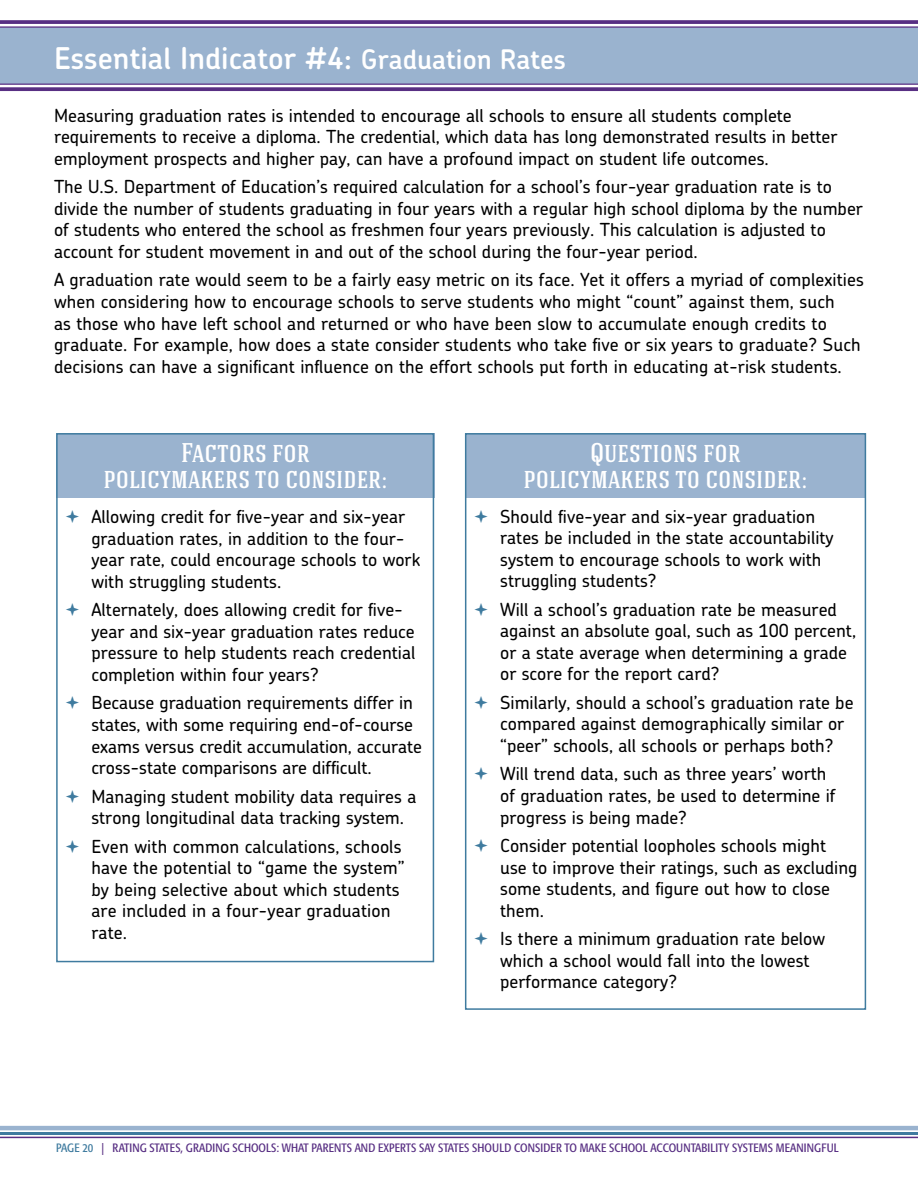
<style>
.page{position:relative;width:918px;height:1188px;background:#fff}
.page>*{position:absolute;margin:0;border:0;box-sizing:border-box;transform-origin:0 0}
.t1{font:600 30px "Chevin";color:#fff}
.t2{font:500 27px/25.5px "Hagin Caps";color:#fff;text-align:center}
.t3{font:500 18px/21.6px "Chevin";color:#000}
.t4{font:condensed 12px "Formata";color:#582f83}
.s1{font-size:27px}
.s2{color:#3f7b9f}
</style>
<div class="page">
<hr style="left:0;top:1126px;width:918px;height:4px;background:#9ab3cf">
<hr style="left:0;top:1132px;width:918px;height:3px;background:#3f7b9f">
<hr style="left:0;top:1137px;width:918px;height:1px;background:#582f83">
<div style="left:0;top:27px;width:918px;height:57px;background:#9ab3cf"></div>
<hr style="left:0;top:26px;width:918px;height:2px;background:#582f83">
<svg style="left:0;top:20px;width:918px;height:4px;background:#613b8a"></svg>
<hr style="left:0;top:84px;width:918px;height:1px;background:#582f83">
<svg style="left:0;top:87px;width:918px;height:4px;background:#643e8c"></svg>
<div style="left:56px;top:433px;width:378px;height:65px;background:#9ab3cf"></div>
<div style="left:56px;top:433px;width:378px;height:529px;border:2px solid #3f7b9f"></div>
<div style="left:465px;top:433px;width:400px;height:65px;background:#9ab3cf"></div>
<div style="left:465px;top:433px;width:401px;height:577px;border:2px solid #3f7b9f"></div>
<h1 class="t1" style="left:54px;top:39px;width:514px">Essential Indicator #4: <span class="s1">Graduation Rates</span></h1>
<p class="t3" style="left:54px;top:104px;width:785px">Measuring graduation rates is intended to encourage all schools to ensure all students complete requirements to receive a diploma. The credential, which data has long demonstrated results in better employment prospects and higher pay, can have a profound impact on student life outcomes.</p>
<p class="t3" style="left:54px;top:176px;width:810px">The U.S. Department of Education’s required calculation for a school’s four-year graduation rate is to divide the number of students graduating in four years with a regular high school diploma by the number of students who entered the school as freshmen four years previously. This calculation is adjusted to account for student movement in and out of the school during the four-year period.</p>
<p class="t3" style="left:54px;top:269px;width:811px">A graduation rate would seem to be a fairly easy metric on its face. Yet it offers a myriad of complexities when considering how to encourage schools to serve students who might “count” against them, such<br>as those who have left school and returned or who have been slow to accumulate enough credits to graduate. For example, how does a state consider students who take five or six years to graduate? Such decisions can have a significant influence on the effort schools put forth in educating at-risk students.</p>
<h2 class="t2" style="left:104px;top:439px;width:285px">Factors for<br>policymakers to consider:</h2>
<p class="t3" style="left:91px;top:505px;width:330px">Allowing credit for five-year and six-year graduation rates, in addition to the four&shy;year rate, could encourage schools to work with struggling students.</p>
<p class="t3" style="left:91px;top:599px;width:326px">Alternately, does allowing credit for five&shy;year and six-year graduation rates reduce pressure to help students reach credential completion within four years?</p>
<p class="t3" style="left:91px;top:692px;width:332px">Because graduation requirements differ in states, with some requiring end-of-course exams versus credit accumulation, accurate cross-state comparisons are difficult.</p>
<p class="t3" style="left:91px;top:785px;width:327px">Managing student mobility data requires a strong longitudinal data tracking system.</p>
<p class="t3" style="left:91px;top:835px;width:315px">Even with common calculations, schools have the potential to “game the system” by being selective about which students are included in a four-year graduation rate.</p>
<h2 class="t2" style="left:524px;top:439px;width:285px">Questions for policymakers to consider:</h2>
<p class="t3" style="left:500px;top:505px;width:335px">Should five-year and six-year graduation rates be included in the state accountability system to encourage schools to work with struggling students?</p>
<p class="t3" style="left:500px;top:598px;width:358px">Will a school’s graduation rate be measured against an absolute goal, such as 100 percent, or a state average when determining a grade or score for the report card?</p>
<p class="t3" style="left:500px;top:691px;width:355px">Similarly, should a school’s graduation rate be compared against demographically similar or “peer” schools, all schools or perhaps both?</p>
<p class="t3" style="left:500px;top:763px;width:337px">Will trend data, such as three years’ worth of graduation rates, be used to determine if progress is being made?</p>
<p class="t3" style="left:500px;top:834px;width:359px">Consider potential loopholes schools might<br>use to improve their ratings, such as excluding some students, and figure out how to close them.</p>
<p class="t3" style="left:500px;top:927px;width:327px">Is there a minimum graduation rate below which a school would fall into the lowest performance category?</p>
<p class="t4" style="left:56px;top:1141px;width:784px"><span class="s2">PAGE 20</span> | RATING STATES, GRADING SCHOOLS: WHAT PARENTS AND EXPERTS SAY STATES SHOULD CONSIDER TO MAKE SCHOOL ACCOUNTABILITY SYSTEMS MEANINGFUL</p>
</div>
